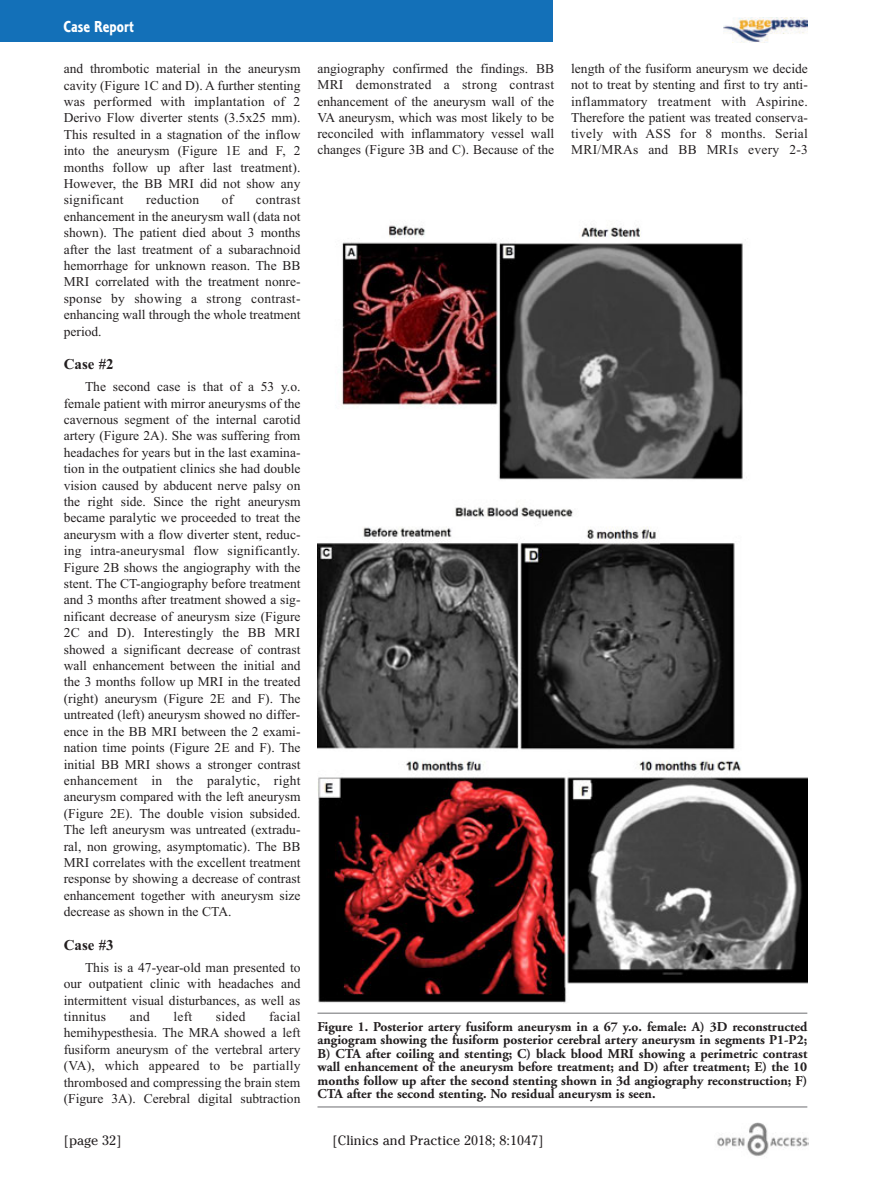
<style>
.page{position:relative;width:893px;height:1191px;background:#fff}
.page>*{position:absolute;margin:0;border:0;box-sizing:border-box;transform-origin:0 0}
.t1{font:16.5px "Corinthian Bold Condensed Plain";color:#fff}
.t2{font:700 15px "Times New Roman";color:#231f20}
.t3{font:13.5px/16.4px "Times New Roman";color:#231f20;text-align:justify}
.t4{font:700 13.5px/13.5px "Adobe Garamond";color:#231f20;text-align:justify}
.t5{font:13.5px "Cheltenham";color:#231f20}
.t6{font:13.5px "Times New Roman";letter-spacing:.02em;color:#231f20}
</style>
<div class="page">
<div style="left:0;top:0;width:553px;height:42px;background:#1370b8"></div>
<img style="left:717px;top:1123px;width:91px;height:33px">
<img style="left:723px;top:17px;width:84px;height:26px">
<hr style="left:317px;top:1012px;width:490px;height:1px;background:#6c6d70">
<hr style="left:317px;top:1106px;width:490px;height:1px;background:#6c6d70">
<img style="left:317px;top:225px;width:490px;height:778px">
<p class="t1" style="left:63px;top:21px;width:72px">Case Report</p>
<p class="t3" style="left:64px;top:60px;width:238px">and thrombotic material in the aneurysm cavity (Figure 1C and D). A further stenting was performed with implantation of 2<br>Derivo Flow diverter stents (3.5x25 mm).<br>This resulted in a stagnation of the inflow into the aneurysm (Figure 1E and F, 2 months follow up after last treatment).<br>However, the BB MRI did not show any significant</p>
<p class="t6" style="left:146px;top:192px;width:55px">reduction</p>
<p class="t3" style="left:222px;top:192px;width:13px">of</p>
<p class="t3" style="left:64px;top:192px;width:238px;text-indent:192px">contrast enhancement in the aneurysm wall (data not shown). The patient died about 3 months after the last treatment of a subarachnoid hemorrhage for unknown reason. The BB MRI correlated with the treatment nonre&shy;sponse by showing a strong contrast&shy;enhancing wall through the whole treatment period.</p>
<p class="t2" style="left:64px;top:355px;width:51px">Case #2</p>
<p class="t3" style="left:64px;top:378px;width:238px;text-indent:21px">The second case is that of a 53 y.o. female patient with mirror aneurysms of the cavernous segment of the internal carotid artery (Figure 2A). She was suffering from headaches for years but in the last examina&shy;tion in the outpatient clinics she had double vision caused by abducent nerve palsy on the right side. Since the right aneurysm became paralytic we proceeded to treat the aneurysm with a flow diverter stent, reduc&shy;ing intra-aneurysmal flow significantly.<br>Figure 2B shows the angiography with the stent. The CT-angiography before treatment and 3 months after treatment showed a sig&shy;nificant decrease of aneurysm size (Figure 2C and D). Interestingly the BB MRI showed a significant decrease of contrast wall enhancement between the initial and the 3 months follow up MRI in the treated (right) aneurysm (Figure 2E and F). The untreated (left) aneurysm showed no differ&shy;ence in the BB MRI between the 2 exami&shy;nation time points (Figure 2E and F). The initial BB MRI shows a stronger contrast enhancement in the paralytic, right aneurysm compared with the left aneurysm (Figure 2E). The double vision subsided.<br>The left aneurysm was untreated (extradu&shy;ral, non growing, asymptomatic). The BB MRI correlates with the excellent treatment response by showing a decrease of contrast enhancement together with aneurysm size decrease as shown in the CTA.</p>
<p class="t2" style="left:64px;top:936px;width:51px">Case #3</p>
<p class="t3" style="left:64px;top:958px;width:238px;text-indent:21px">This is a 47-year-old man presented to our outpatient clinic with headaches and intermittent visual disturbances, as well as tinnitus</p>
<p class="t3" style="left:64px;top:1008px;width:238px;text-indent:205px">facial hemihypesthesia. The MRA showed a left fusiform aneurysm of the vertebral artery (VA), which appeared to be partially thrombosed and compressing the brain stem (Figure 3A). Cerebral digital subtraction</p>
<p class="t3" style="left:130px;top:1008px;width:22px">and</p>
<p class="t3" style="left:173px;top:1008px;width:20px">left</p>
<p class="t3" style="left:216px;top:1008px;width:31px">sided</p>
<p class="t3" style="left:317px;top:60px;width:238px">angiography confirmed the findings. BB MRI demonstrated a strong contrast enhancement of the aneurysm wall of the VA aneurysm, which was most likely to be reconciled with inflammatory vessel wall changes (Figure 3B and C). Because of the</p>
<p class="t3" style="left:571px;top:60px;width:238px">length of the fusiform aneurysm we decide not to treat by stenting and first to try anti&shy;inflammatory treatment with Aspirine.<br>Therefore the patient was treated conserva&shy;tively with ASS for 8 months. Serial MRI/MRAs and BB MRIs every 2-3</p>
<p class="t4" style="left:317px;top:1020px;width:491px">Figure 1. Posterior artery fusiform aneurysm in a 67 y.o. female: A) 3D reconstructed angiogram showing the fusiform posterior cerebral artery aneurysm in segments P1-P2; B) CTA after coiling and stenting; C) black blood MRI showing a perimetric contrast wall enhancement of the aneurysm before treatment; and D) after treatment; E) the 10 months follow up after the second stenting shown in 3d angiography reconstruction; F)<br>CTA after the second stenting. No residual aneurysm is seen.</p>
<p class="t5" style="left:64px;top:1132px;width:59px">[page 32]</p>
<p class="t5" style="left:332px;top:1132px;width:213px">[Clinics and Practice 2018; 8:1047]</p>
</div>
